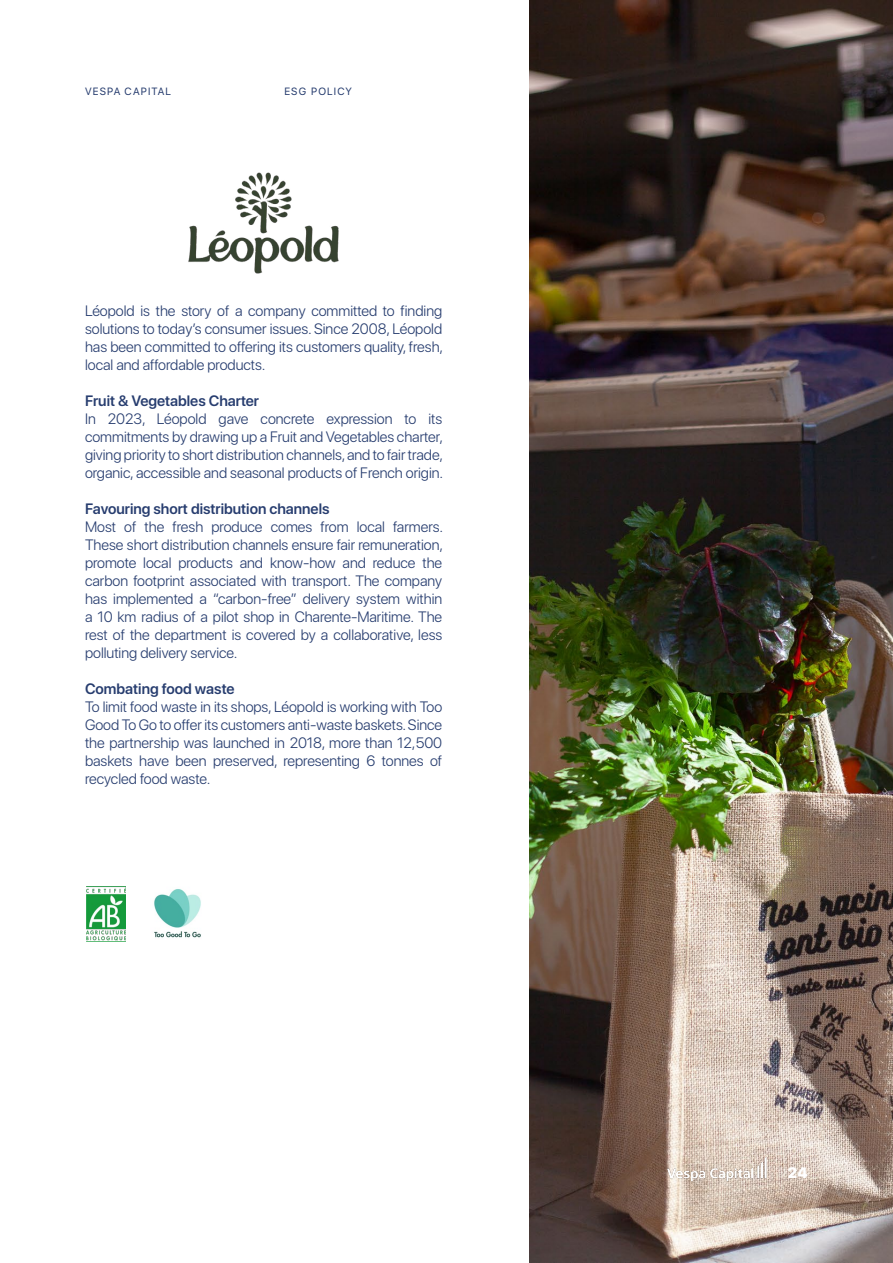
<style>
.page{position:relative;width:893px;height:1263px;background:#fff}
.page>*{position:absolute;margin:0;border:0;box-sizing:border-box;transform-origin:0 0}
.texte{font:300 15px/18px "SF Pro Display";color:#273d6f;text-align:justify}
.texte-2{font:600 15px "SF Pro Display";color:#273d6f}
.t1{font:900 15px "SF Pro Display";color:#fff}
.titre_C{font:10.5px "SF Pro Display";letter-spacing:.11em;color:#273d6f}
.s1{color:#fff}
</style>
<div class="page">
<img style="left:529px;top:0;width:364px;height:1263px">
<img style="left:188px;top:172px;width:151px;height:102px">
<img style="left:86px;top:886px;width:40px;height:56px">
<img style="left:154px;top:889px;width:47px;height:49px">
<img style="left:668px;top:1157px;width:100px;height:24px">
<p class="titre_C" style="left:85px;top:83px;width:88px">VESPA<span class="s1">.</span>CAPITAL</p>
<p class="titre_C" style="left:284px;top:83px;width:69px">ESG<span class="s1">.</span>POLICY</p>
<p class="texte" style="left:85px;top:302px;width:360px">Léopold is the story of a company committed to finding solutions to today’s consumer issues. Since 2008, Léopold has been committed to offering its customers quality, fresh, local and affordable products.</p>
<p class="texte-2" style="left:85px;top:390px;width:176px">Fruit &amp; Vegetables Charter</p>
<p class="texte" style="left:85px;top:410px;width:360px">In 2023, Léopold gave concrete expression to its commitments by drawing up a Fruit and Vegetables charter, giving priority to short distribution channels, and to fair trade, organic, accessible and seasonal products of French origin.</p>
<p class="texte-2" style="left:85px;top:498px;width:246px">Favouring short distribution channels</p>
<p class="texte" style="left:85px;top:518px;width:360px">Most of the fresh produce comes from local farmers.<br>These short distribution channels ensure fair remuneration, promote local products and know-how and reduce the carbon footprint associated with transport. The company has implemented a “carbon-free” delivery system within a 10 km radius of a pilot shop in Charente-Maritime. The rest of the department is covered by a collaborative, less polluting delivery service.</p>
<p class="texte-2" style="left:85px;top:678px;width:151px">Combating food waste</p>
<p class="texte" style="left:85px;top:698px;width:359px">To limit food waste in its shops, Léopold is working with Too Good To Go to offer its customers anti-waste baskets. Since the partnership was launched in 2018, more than 12,500 baskets have been preserved, representing 6 tonnes of recycled food waste.</p>
<p class="t1" style="left:788px;top:1164px;width:21px">24</p>
</div>
